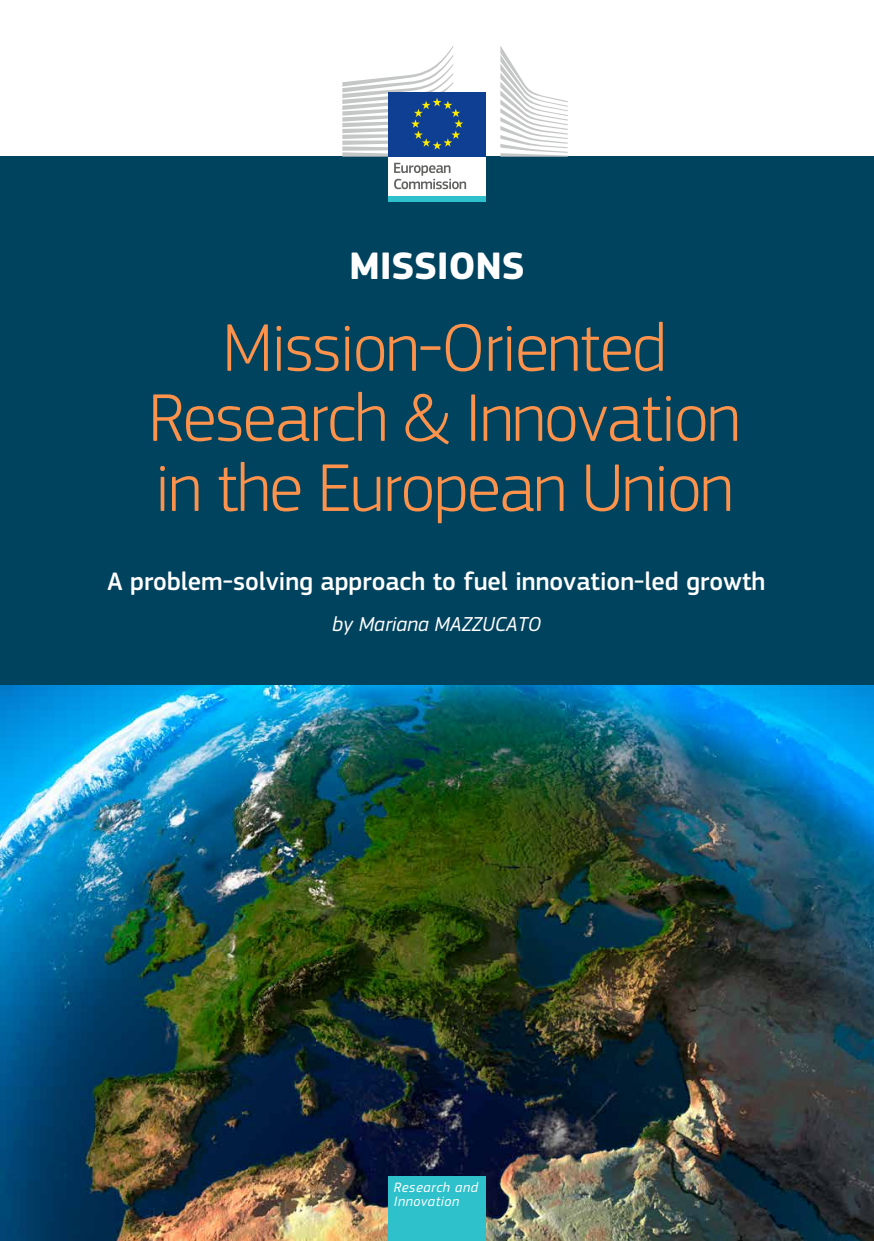
<style>
.page{position:relative;width:874px;height:1241px;background:#fff}
.page>*{position:absolute;margin:0;border:0;box-sizing:border-box;transform-origin:0 0}
.t1{font:300 70px/70px "EC Square Sans Pro";letter-spacing:-.02em;color:#fc924b;text-align:center}
.t2{font:700 39.73px "EC Square Sans Pro";letter-spacing:-.01em;color:#fff}
.t3{font:500 26.25px "EC Square Sans Pro";color:#fff}
.t4{font:italic 21px "EC Square Sans Pro";color:#fff}
.t5{font:italic 14.17px/13.8px "EC Square Sans Pro";letter-spacing:.04em;color:#fff}
</style>
<div class="page">
<div style="left:0;top:157px;width:873px;height:1083px;background:#00435e"></div>
<img style="left:0;top:685px;width:873px;height:555px">
<div style="left:388px;top:155px;width:97px;height:41px;background:#fff"></div>
<svg style="left:394px;top:163px;width:72px;height:26px"></svg>
<svg style="left:500px;top:46px;width:67px;height:111px"></svg>
<div style="left:388px;top:92px;width:97px;height:65px;background:#0f3f93"></div>
<svg style="left:342px;top:46px;width:121px;height:111px"></svg>
<div style="left:388px;top:196px;width:97px;height:6px;background:#2ec1cb"></div>
<div style="left:388px;top:1175px;width:97px;height:65px;background:#2ec1cb"></div>
<p class="t2" style="left:349px;top:242px;width:177px">MISSIONS</p>
<p class="t1" style="left:148px;top:312px;width:593px">Mission-Oriented<br>Research &amp; Innovation in the European Union</p>
<p class="t3" style="left:107px;top:565px;width:659px">A problem-solving approach to fuel innovation-led growth</p>
<p class="t4" style="left:332px;top:612px;width:210px">by Mariana MAZZUCATO</p>
<p class="t5" style="left:393px;top:1180px;width:85px">Research and<br>Innovation</p>
</div>
